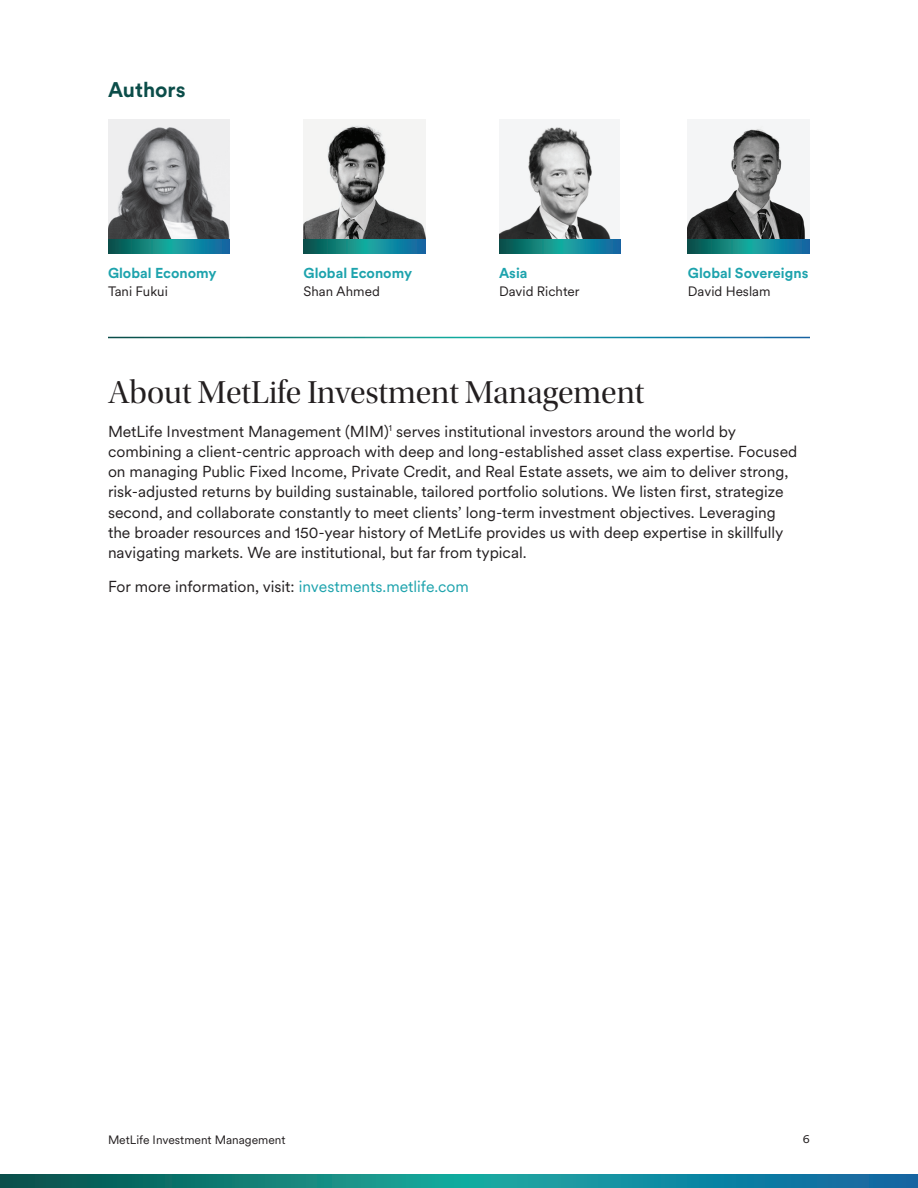
<style>
.page{position:relative;width:918px;height:1188px;background:#fff}
.page>*{position:absolute;margin:0;border:0;box-sizing:border-box;transform-origin:0 0}
.t1{font:33px "Utopia Std Disp";color:#231f20}
.t2{font:700 21px "Met Life Circular";color:#0b4d49}
.t3{font:15.75px/20.2px "Met Life Circular";color:#231f20}
.t4{font:700 14.25px "Met Life Circular";color:#1da3ad}
.t5{font:13.5px "Met Life Circular";color:#231f20}
.t6{font:12px "Met Life Circular";color:#231f20}
.s1{color:#1da3ad}
</style>
<div class="page">
<svg style="left:0;top:1174px;width:918px;height:14px"></svg>
<img style="left:108px;top:120px;width:122px;height:120px">
<svg style="left:108px;top:240px;width:122px;height:13px"></svg>
<img style="left:304px;top:120px;width:121px;height:120px">
<svg style="left:304px;top:240px;width:121px;height:13px"></svg>
<img style="left:688px;top:120px;width:121px;height:120px">
<svg style="left:688px;top:240px;width:121px;height:13px"></svg>
<img style="left:499px;top:120px;width:121px;height:120px">
<svg style="left:499px;top:240px;width:122px;height:13px"></svg>
<h2 class="t2" style="left:108px;top:75px;width:79px">Authors</h2>
<p class="t4" style="left:108px;top:263px;width:110px">Global Economy</p>
<p class="t5" style="left:108px;top:283px;width:61px">Tani Fukui</p>
<p class="t4" style="left:304px;top:263px;width:110px">Global Economy</p>
<p class="t5" style="left:304px;top:283px;width:78px">Shan Ahmed</p>
<p class="t4" style="left:499px;top:263px;width:30px">Asia</p>
<p class="t5" style="left:499px;top:283px;width:82px">David Richter</p>
<p class="t4" style="left:688px;top:263px;width:122px">Global Sovereigns</p>
<p class="t5" style="left:688px;top:283px;width:84px">David Heslam</p>
<h1 class="t1" style="left:108px;top:375px;width:538px">About MetLife Investment Management</h1>
<p class="t3" style="left:108px;top:420px;width:691px">MetLife Investment Management (MIM)<sup>1</sup> serves institutional investors around the world by combining a client-centric approach with deep and long-established asset class expertise. Focused on managing Public Fixed Income, Private Credit, and Real Estate assets, we aim to deliver strong, risk-adjusted returns by building sustainable, tailored portfolio solutions. We listen first, strategize second, and collaborate constantly to meet clients’ long-term investment objectives. Leveraging the broader resources and 150-year history of MetLife provides us with deep expertise in skillfully navigating markets. We are institutional, but far from typical.</p>
<p class="t3" style="left:108px;top:576px;width:363px">For more information, visit: <span class="s1">investments.metlife.com</span></p>
<p class="t6" style="left:108px;top:1132px;width:179px">MetLife Investment Management</p>
<p class="t6" style="left:803px;top:1131px;width:9px">6</p>
</div>
